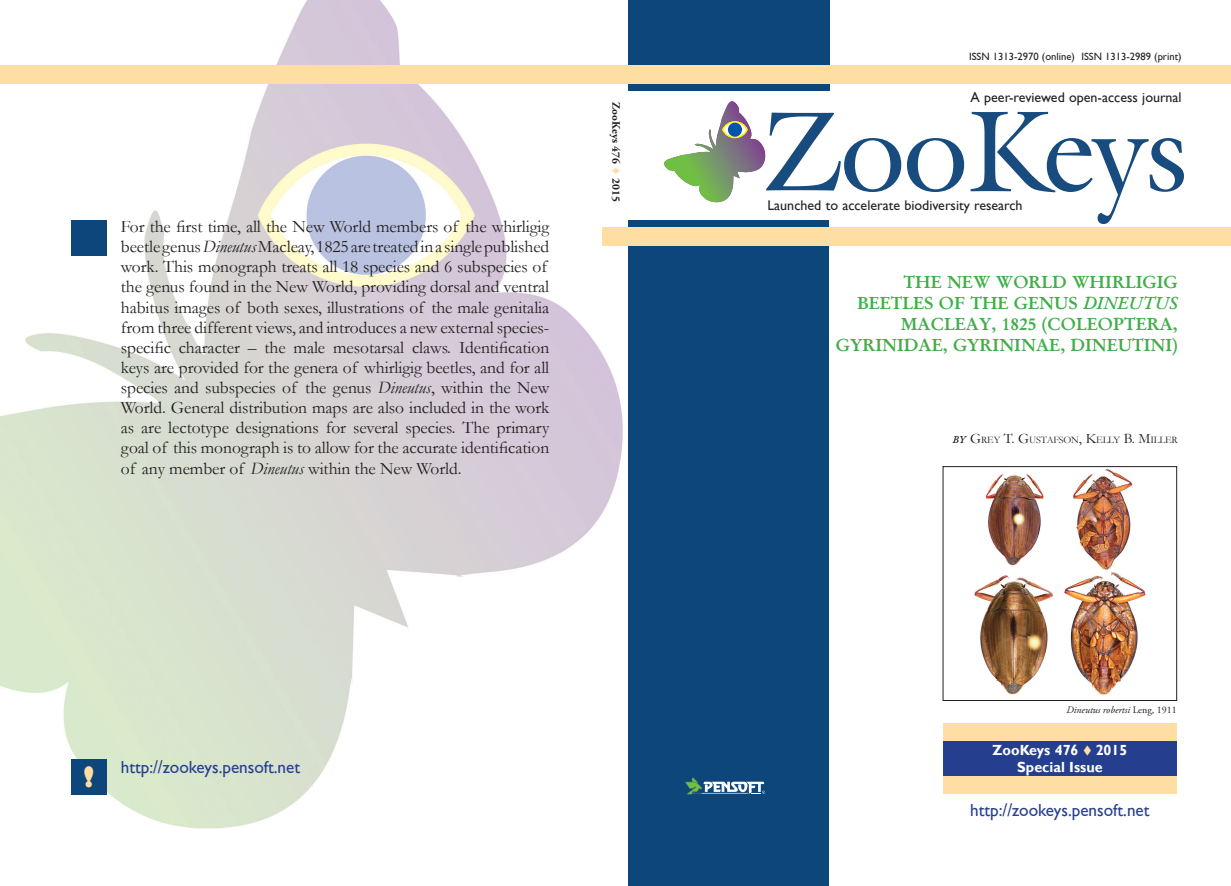
<style>
.page{position:relative;width:1231px;height:886px;background:#fff}
.page>*{position:absolute;margin:0;border:0;box-sizing:border-box;transform-origin:0 0}
.t1{font:800 27.12px "Gill Sans";color:#ffdea4}
.t2{font:17.5px/20.1px "Garamond";letter-spacing:-.005em;color:#231f20}
.t3{font:700 17.5px/21px "Garamond";color:#40ae49;text-align:right}
.t4{font:17.5px "Gill Sans";color:#253f8e}
.t5{font:700 14.62px/17.6px "Gill Sans";color:#fff;text-align:center}
.t6{font:14px "Gill Sans";color:#231f20}
.t7{font:700 11.25px "Adobe Garamond Pro";color:#231f20}
.t8{font:10.62px "Gill Sans";color:#231f20}
.t9{font:10.12px "Garamond";letter-spacing:-.015em;color:#231f20}
.t10{font:italic 10px "Adobe Garamond Pro";color:#231f20}
.s1{font-style:italic}
.s2{color:#ffdea4}
.s3{font-weight:600;font-style:italic}
.s4{font-size:14.38px}
.s5{font-style:normal}
</style>
<div class="page">
<img style="left:0;top:0;width:645px;height:829px">
<div style="left:628px;top:221px;width:201px;height:665px;background:#0d467b"></div>
<div style="left:628px;top:0;width:201px;height:91px;background:#0d467b"></div>
<svg style="left:685px;top:777px;width:80px;height:17px"></svg>
<div style="left:0;top:65px;width:1231px;height:19px;background:#ffdea4"></div>
<div style="left:602px;top:228px;width:629px;height:18px;background:#ffdea4"></div>
<svg style="left:664px;top:101px;width:237px;height:102px"></svg>
<svg style="left:907px;top:138px;width:57px;height:54px"></svg>
<svg style="left:970px;top:112px;width:213px;height:112px"></svg>
<div style="left:943px;top:740px;width:234px;height:36px;background:#253f8e"></div>
<div style="left:943px;top:723px;width:234px;height:17px;background:#ffdea4"></div>
<div style="left:943px;top:776px;width:234px;height:18px;background:#ffdea4"></div>
<div style="left:71px;top:759px;width:36px;height:35px;background:#0d467b"></div>
<div style="left:71px;top:221px;width:35px;height:35px;background:#0d467b"></div>
<img style="left:974px;top:469px;width:172px;height:227px">
<div style="left:942px;top:466px;width:235px;height:235px;border:1px solid #231f20"></div>
<p class="t2" style="left:121px;top:216px;width:430px">For the first time, all the New World members of the whirligig beetle genus <span class="s1">Dineutus</span> Macleay, 1825 are treated in a single published work. This monograph treats all 18 species and 6 subspecies of the genus found in the New World, providing dorsal and ventral habitus images of both sexes, illustrations of the male genitalia from three different views, and introduces a new external species&shy;specific character – the male mesotarsal claws. Identification keys are provided for the genera of whirligig beetles, and for all species and subspecies of the genus <span class="s1">Dineutus</span>, within the New World. General distribution maps are also included in the work as are lectotype designations for several species. The primary goal of this monograph is to allow for the accurate identification of any member of <span class="s1">Dineutus</span> within the New World.</p>
<p class="t7" style="left:623px;top:102px;width:101px;rotate:90deg">ZooKeys 476 <span class="s2">▼</span> 2015</p>
<h1 class="t1" style="left:84px;top:760px;width:12px">!</h1>
<p class="t4" style="left:121px;top:757px;width:181px">http://zookeys.pensoft.net</p>
<p class="t8" style="left:969px;top:50px;width:214px">ISSN 1313-2970 (online) ISSN 1313-2989 (print)</p>
<p class="t6" style="left:970px;top:89px;width:213px">A peer-reviewed open-access journal</p>
<p class="t6" style="left:767px;top:197px;width:257px">Launched to accelerate biodiversity research</p>
<p class="t3" style="left:836px;top:271px;width:343px">THE NEW WORLD WHIRLIGIG<br>BEETLES OF THE GENUS <span class="s3">DINEUTUS<br></span>MACLEAY, 1825 (COLEOPTERA,<br>GYRINIDAE, GYRININAE, DINEUTINI)</p>
<p class="t9" style="left:952px;top:432px;width:227px"><span class="s3">by</span> <span class="s4">G</span>REY <span class="s4">T. G</span>USTAFSON<span class="s4">, K</span>ELLY <span class="s4">B. M</span>ILLER</p>
<p class="t10" style="left:1066px;top:703px;width:112px">Dineutus robertsi <span class="s5">Leng, 1911</span></p>
<p class="t5" style="left:992px;top:741px;width:136px">ZooKeys 476 <span class="s2">▼</span> 2015<br>Special Issue</p>
<p class="t4" style="left:970px;top:800px;width:181px">http://zookeys.pensoft.net</p>
</div>
